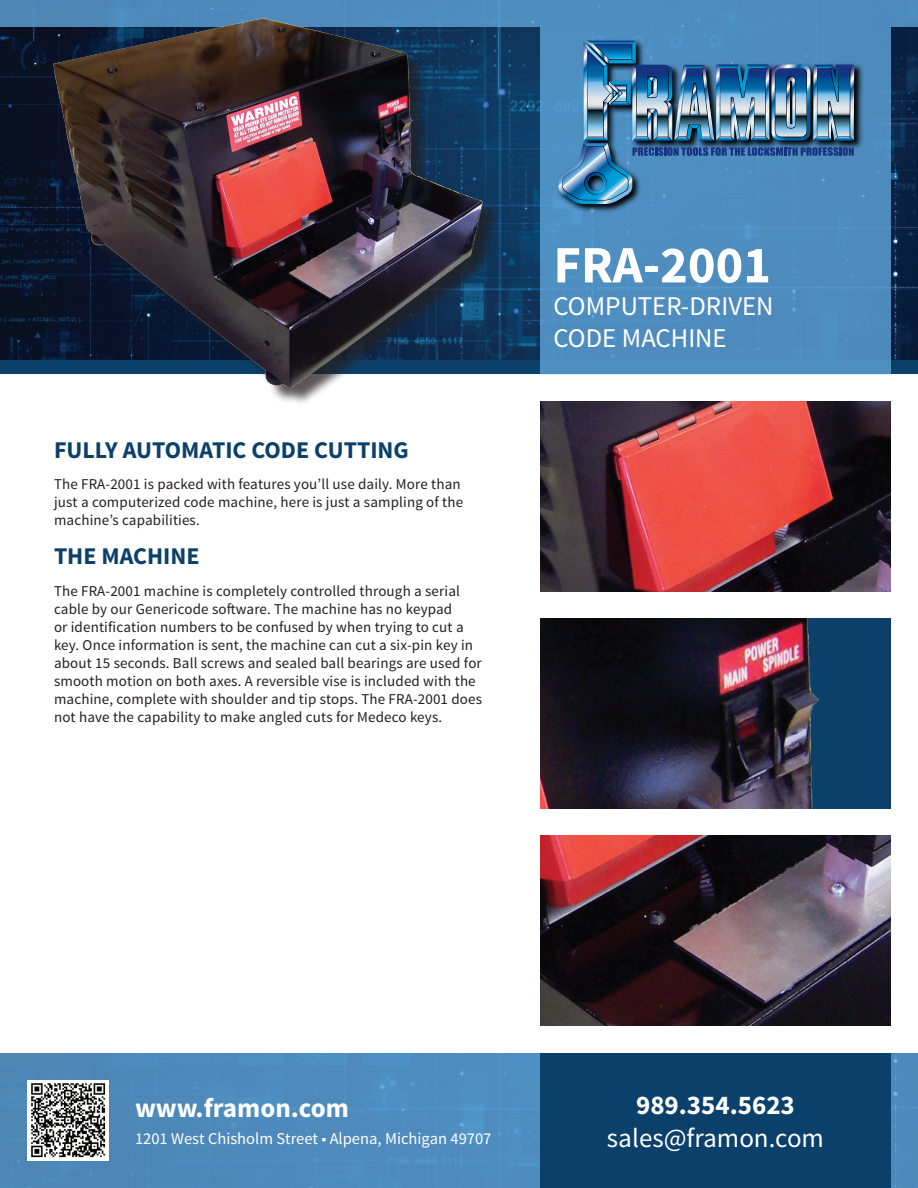
<style>
.page{position:relative;width:918px;height:1188px;background:#fff}
.page>*{position:absolute;margin:0;border:0;box-sizing:border-box;transform-origin:0 0}
.t1{font:700 52.5px "Source Sans Pro";color:#fff}
.t2{font:27px/32.4px "Source Sans Pro";color:#fff}
.t3{font:700 27px "Source Sans Pro";color:#fff}
.t4{font:700 24px "Source Sans Pro";color:#0b406a}
.t5{font:16.5px "Source Sans Pro";color:#fff}
.t6{font:15px/18px "Source Sans Pro";letter-spacing:.01em;color:#231f20}
</style>
<div class="page">
<img style="left:540px;top:401px;width:351px;height:191px">
<img style="left:540px;top:619px;width:351px;height:190px">
<div style="left:0;top:1053px;width:918px;height:135px;background:#4e8abc"></div>
<svg style="left:0;top:0;width:918px;height:374px;background:#3a6e9a"></svg>
<img style="left:39px;top:14px;width:463px;height:379px">
<img style="left:554px;top:36px;width:312px;height:180px">
<img style="left:558px;top:41px;width:296px;height:163px">
<img style="left:27px;top:1080px;width:81px;height:81px">
<div style="left:540px;top:1053px;width:351px;height:135px;background:#0b406a"></div>
<img style="left:540px;top:836px;width:351px;height:190px">
<h3 class="t4" style="left:54px;top:434px;width:356px">FULLY AUTOMATIC CODE CUTTING</h3>
<p class="t6" style="left:54px;top:475px;width:411px">The FRA-2001 is packed with features you’ll use daily. More than just a computerized code machine, here is just a sampling of the machine’s capabilities.</p>
<h3 class="t4" style="left:54px;top:541px;width:147px">THE MACHINE</h3>
<p class="t6" style="left:54px;top:582px;width:430px">The FRA-2001 machine is completely controlled through a serial cable by our Genericode software. The machine has no keypad<br>or identification numbers to be confused by when trying to cut a key. Once information is sent, the machine can cut a six-pin key in about 15 seconds. Ball screws and sealed ball bearings are used for smooth motion on both axes. A reversible vise is included with the machine, complete with shoulder and tip stops. The FRA-2001 does not have the capability to make angled cuts for Medeco keys.</p>
<h1 class="t1" style="left:554px;top:231px;width:219px">FRA-2001</h1>
<h2 class="t2" style="left:554px;top:290px;width:222px">COMPUTER-DRIVEN<br>CODE MACHINE</h2>
<h2 class="t3" style="left:135px;top:1091px;width:215px">www.framon.com</h2>
<p class="t5" style="left:135px;top:1128px;width:358px">1201 West Chisholm Street ■ Alpena, Michigan 49707</p>
<h2 class="t3" style="left:636px;top:1088px;width:160px">989.354.5623</h2>
<h2 class="t2" style="left:607px;top:1122px;width:219px">sales@framon.com</h2>
</div>
